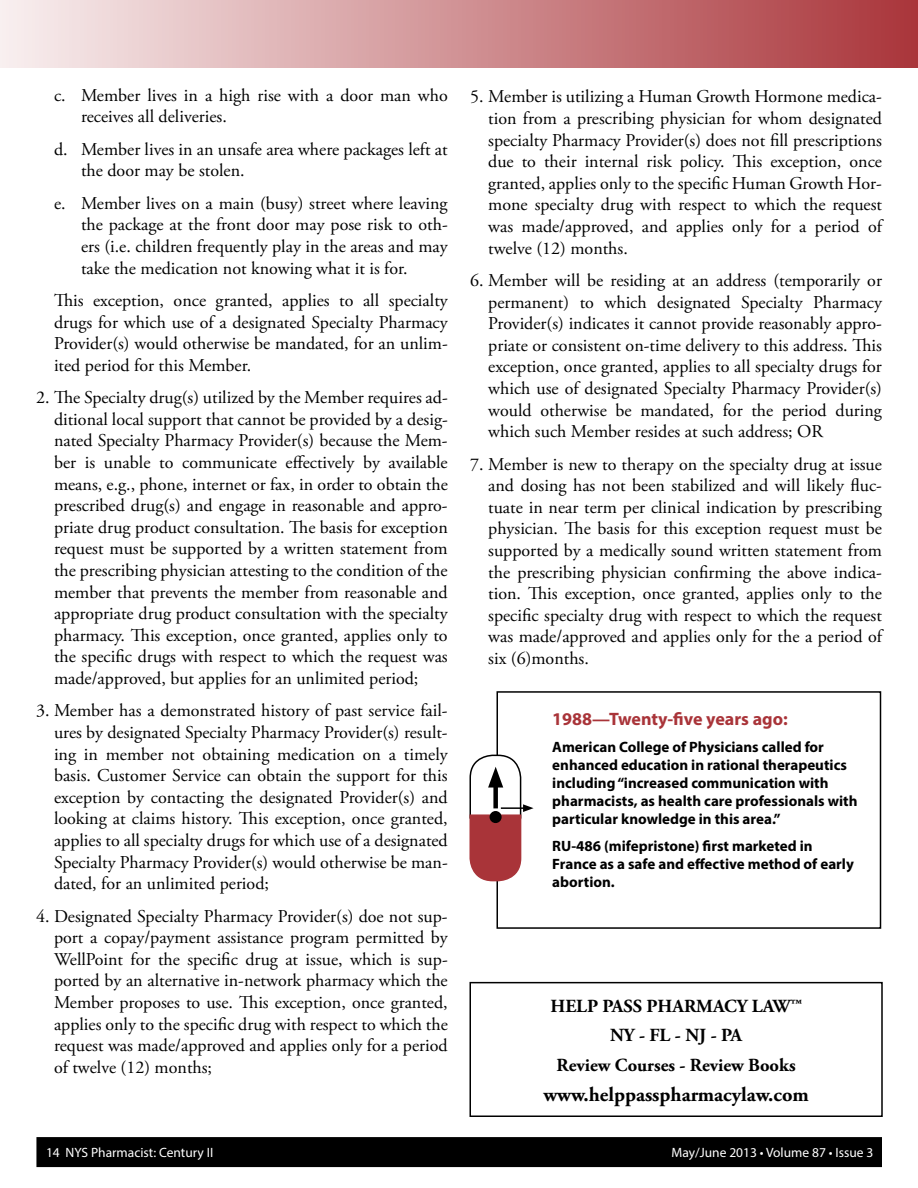
<style>
.page{position:relative;width:918px;height:1188px;background:#fff}
.page>*{position:absolute;margin:0;border:0;box-sizing:border-box;transform-origin:0 0}
.t1{font:700 20.25px "Adobe Garamond Pro";color:#000}
.t2{font:700 18.45px/29.7px "Adobe Garamond Pro";color:#000;text-align:center}
.t3{font:18px/21.6px "Adobe Garamond Pro";color:#000;text-align:justify}
.t4{font:700 18px "Myriad Pro";color:#a93439}
.t5{font:700 15px/18px "Myriad Pro";color:#000}
.t6{font:13.5px "Myriad Pro";color:#fff}
</style>
<div class="page">
<div style="left:36px;top:1137px;width:846px;height:30px;background:#000"></div>
<div style="left:0;top:0;width:918px;height:68px;background:linear-gradient(to right,#f8eff0,#aa353a)"></div>
<div style="left:470px;top:982px;width:413px;height:135px;border:2px solid #000"></div>
<div style="left:496px;top:691px;width:385px;height:238px;border:2px solid #000"></div>
<svg style="left:469px;top:754px;width:65px;height:128px"></svg>
<p class="t3" style="left:81px;top:85px;width:368px;text-indent:-27px">c. Member lives in a high rise with a door man who receives all deliveries.</p>
<p class="t3" style="left:81px;top:139px;width:368px;text-indent:-27px">d. Member lives in an unsafe area where packages left at the door may be stolen.</p>
<p class="t3" style="left:81px;top:193px;width:368px;text-indent:-27px">e. Member lives on a main (busy) street where leaving the package at the front door may pose risk to oth&shy;ers (i.e. children frequently play in the areas and may take the medication not knowing what it is for.</p>
<p class="t3" style="left:54px;top:290px;width:395px">This exception, once granted, applies to all specialty drugs for which use of a designated Specialty Pharmacy Provider(s) would otherwise be mandated, for an unlim&shy;ited period for this Member.</p>
<p class="t3" style="left:54px;top:387px;width:395px;text-indent:-18px">2. The Specialty drug(s) utilized by the Member requires ad&shy;ditional local support that cannot be provided by a desig&shy;nated Specialty Pharmacy Provider(s) because the Mem&shy;ber is unable to communicate effectively by available means, e.g., phone, internet or fax, in order to obtain the prescribed drug(s) and engage in reasonable and appro&shy;priate drug product consultation. The basis for exception request must be supported by a written statement from the prescribing physician attesting to the condition of the member that prevents the member from reasonable and appropriate drug product consultation with the specialty pharmacy. This exception, once granted, applies only to the specific drugs with respect to which the request was made/approved, but applies for an unlimited period;</p>
<p class="t3" style="left:54px;top:701px;width:395px;text-indent:-18px">3. Member has a demonstrated history of past service fail&shy;ures by designated Specialty Pharmacy Provider(s) result&shy;ing in member not obtaining medication on a timely basis. Customer Service can obtain the support for this exception by contacting the designated Provider(s) and looking at claims history. This exception, once granted, applies to all specialty drugs for which use of a designated Specialty Pharmacy Provider(s) would otherwise be man&shy;dated, for an unlimited period;</p>
<p class="t3" style="left:54px;top:906px;width:395px;text-indent:-18px">4. Designated Specialty Pharmacy Provider(s) doe not sup&shy;port a copay/payment assistance program permitted by WellPoint for the specific drug at issue, which is sup&shy;ported by an alternative in-network pharmacy which the Member proposes to use. This exception, once granted, applies only to the specific drug with respect to which the request was made/approved and applies only for a period of twelve (12) months;</p>
<p class="t3" style="left:488px;top:87px;width:395px;text-indent:-18px">5. Member is utilizing a Human Growth Hormone medica&shy;tion from a prescribing physician for whom designated specialty Pharmacy Provider(s) does not fill prescriptions due to their internal risk policy. This exception, once granted, applies only to the specific Human Growth Hor&shy;mone specialty drug with respect to which the request was made/approved, and applies only for a period of twelve (12) months.</p>
<p class="t3" style="left:488px;top:270px;width:395px;text-indent:-18px">6. Member will be residing at an address (temporarily or permanent) to which designated Specialty Pharmacy Provider(s) indicates it cannot provide reasonably appro&shy;priate or consistent on-time delivery to this address. This exception, once granted, applies to all specialty drugs for which use of designated Specialty Pharmacy Provider(s) would otherwise be mandated, for the period during which such Member resides at such address; OR</p>
<p class="t3" style="left:488px;top:454px;width:395px;text-indent:-18px">7. Member is new to therapy on the specialty drug at issue and dosing has not been stabilized and will likely fluc&shy;tuate in near term per clinical indication by prescribing physician. The basis for this exception request must be supported by a medically sound written statement from the prescribing physician confirming the above indica&shy;tion. This exception, once granted, applies only to the specific specialty drug with respect to which the request was made/approved and applies only for the a period of six (6)months.</p>
<p class="t4" style="left:552px;top:707px;width:237px">1988—Twenty-five years ago:</p>
<p class="t5" style="left:552px;top:737px;width:307px">American College of Physicians called for enhanced education in rational therapeutics including “increased communication with pharmacists, as health care professionals with particular knowledge in this area.”</p>
<p class="t5" style="left:552px;top:836px;width:303px">RU-486 (mifepristone) first marketed in<br>France as a safe and effective method of early abortion.</p>
<p class="t2" style="left:550px;top:991px;width:253px">HELP PASS PHARMACY LAW™<br>NY - FL - NJ - PA<br>Review Courses - Review Books</p>
<p class="t1" style="left:543px;top:1083px;width:267px">www.helppasspharmacylaw.com</p>
<p class="t6" style="left:46px;top:1144px;width:169px">14 NYS Pharmacist: Century II</p>
<p class="t6" style="left:672px;top:1144px;width:203px">May/June 2013 • Volume 87 • Issue 3</p>
</div>
